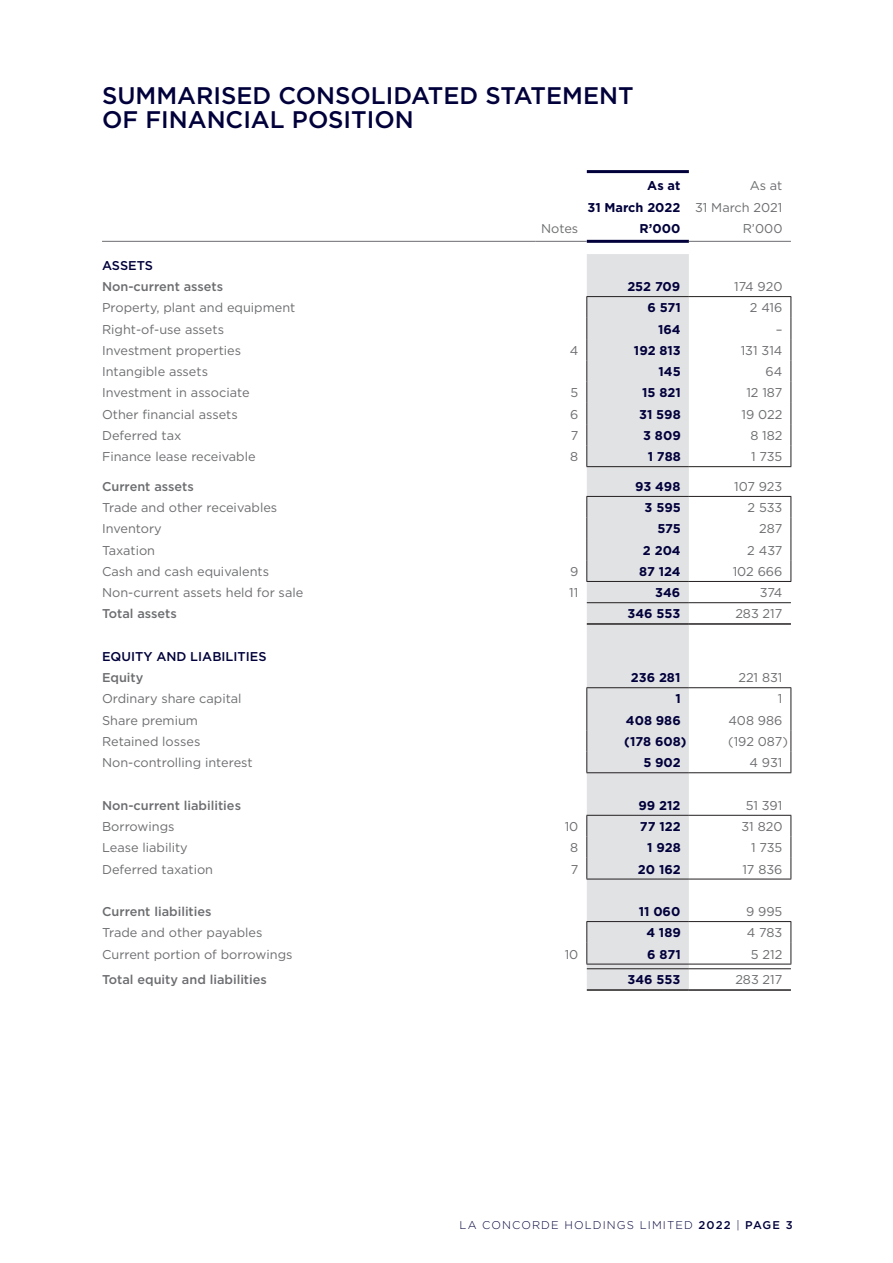
<style>
.page{position:relative;width:893px;height:1263px;background:#fff}
.page>*{position:absolute;margin:0;border:0;box-sizing:border-box;transform-origin:0 0}
.t1{font:500 24px/24px "Gotham";color:#01003b}
.t2{font:12.75px/21.3px "Gotham";color:#6c6d70;text-align:right}
.t3{font:700 12.75px "Gotham";color:#01003b}
.t4{font:500 12.75px "Gotham";color:#6c6d70}
.t5{font:500 12.75px "Gotham";color:#01003b}
.t6{font:300 11.25px "Gotham";letter-spacing:.1em;color:#01003b}
.s1{font-weight:700;color:#01003b}
.s2{font-weight:500}
</style>
<div class="page">
<div style="left:587px;top:254px;width:102px;height:735px;background:#e1e2e4"></div>
<hr style="left:587px;top:240px;width:102px;height:3px;background:#01003b">
<hr style="left:102px;top:241px;width:434px;height:1px;background:#6c6d70">
<hr style="left:536px;top:241px;width:51px;height:1px;background:#6c6d70">
<hr style="left:689px;top:241px;width:102px;height:1px;background:#6c6d70">
<hr style="left:586px;top:296px;width:103px;height:1px;background:#231f20">
<hr style="left:689px;top:296px;width:102px;height:1px;background:#231f20">
<svg style="left:586px;top:297px;width:1px;height:169px"></svg>
<svg style="left:790px;top:297px;width:1px;height:169px"></svg>
<hr style="left:586px;top:466px;width:103px;height:1px;background:#231f20">
<hr style="left:689px;top:466px;width:102px;height:1px;background:#231f20">
<hr style="left:586px;top:496px;width:103px;height:1px;background:#231f20">
<hr style="left:689px;top:496px;width:102px;height:1px;background:#231f20">
<svg style="left:586px;top:497px;width:1px;height:84px"></svg>
<svg style="left:790px;top:497px;width:1px;height:84px"></svg>
<hr style="left:586px;top:581px;width:103px;height:1px;background:#231f20">
<hr style="left:689px;top:581px;width:102px;height:1px;background:#231f20">
<hr style="left:586px;top:687px;width:103px;height:1px;background:#231f20">
<hr style="left:689px;top:687px;width:102px;height:1px;background:#231f20">
<svg style="left:586px;top:688px;width:1px;height:84px"></svg>
<svg style="left:790px;top:688px;width:1px;height:84px"></svg>
<hr style="left:586px;top:772px;width:103px;height:1px;background:#231f20">
<hr style="left:689px;top:772px;width:102px;height:1px;background:#231f20">
<hr style="left:586px;top:815px;width:103px;height:1px;background:#231f20">
<hr style="left:689px;top:815px;width:102px;height:1px;background:#231f20">
<svg style="left:586px;top:816px;width:1px;height:63px"></svg>
<svg style="left:790px;top:816px;width:1px;height:63px"></svg>
<hr style="left:586px;top:879px;width:103px;height:1px;background:#231f20">
<hr style="left:689px;top:879px;width:102px;height:1px;background:#231f20">
<hr style="left:586px;top:921px;width:103px;height:1px;background:#231f20">
<hr style="left:689px;top:921px;width:102px;height:1px;background:#231f20">
<svg style="left:586px;top:922px;width:1px;height:42px"></svg>
<svg style="left:790px;top:922px;width:1px;height:42px"></svg>
<hr style="left:586px;top:964px;width:103px;height:1px;background:#231f20">
<hr style="left:689px;top:964px;width:102px;height:1px;background:#231f20">
<hr style="left:587px;top:623px;width:102px;height:2px;background:#231f20">
<hr style="left:689px;top:623px;width:102px;height:2px;background:#231f20">
<hr style="left:587px;top:989px;width:102px;height:2px;background:#231f20">
<hr style="left:689px;top:989px;width:102px;height:2px;background:#231f20">
<hr style="left:587px;top:602px;width:102px;height:1px;background:#231f20">
<hr style="left:689px;top:602px;width:102px;height:1px;background:#231f20">
<hr style="left:587px;top:968px;width:102px;height:1px;background:#231f20">
<hr style="left:689px;top:968px;width:102px;height:1px;background:#231f20">
<hr style="left:587px;top:170px;width:102px;height:3px;background:#01003b">
<h1 class="t1" style="left:102px;top:83px;width:533px">SUMMARISED CONSOLIDATED STATEMENT<br>OF FINANCIAL POSITION</h1>
<p class="t2" style="left:587px;top:175px;width:196px">As at<br><span class="s1">31 March 2022</span> 31 March 2021</p>
<p class="t3" style="left:647px;top:177px;width:35px">As at</p>
<p class="t2" style="left:541px;top:217px;width:39px">Notes</p>
<p class="t3" style="left:640px;top:220px;width:42px">R’000</p>
<p class="t2" style="left:743px;top:217px;width:41px">R’000</p>
<p class="t5" style="left:102px;top:257px;width:52px">ASSETS</p>
<p class="t4" style="left:102px;top:278px;width:123px">Non-current assets</p>
<p class="t3" style="left:627px;top:278px;width:55px">252 709</p>
<p class="t2" style="left:734px;top:276px;width:50px">174 920</p>
<p class="t2" style="left:102px;top:297px;width:195px">Property, plant and equipment</p>
<p class="t3" style="left:647px;top:299px;width:35px">6 571</p>
<p class="t2" style="left:750px;top:297px;width:34px">2 416</p>
<p class="t2" style="left:102px;top:318px;width:123px">Right-of-use assets</p>
<p class="t3" style="left:658px;top:321px;width:24px">164</p>
<p class="t2" style="left:776px;top:318px;width:8px">–</p>
<p class="t2" style="left:102px;top:339px;width:141px">Investment properties</p>
<p class="t2" style="left:570px;top:339px;width:10px">4</p>
<p class="t3" style="left:634px;top:342px;width:48px">192 813</p>
<p class="t2" style="left:741px;top:339px;width:43px">131 314</p>
<p class="t2" style="left:102px;top:361px;width:107px">Intangible assets</p>
<p class="t3" style="left:659px;top:363px;width:24px">145</p>
<p class="t2" style="left:766px;top:361px;width:18px">64</p>
<p class="t2" style="left:102px;top:382px;width:149px">Investment in associate</p>
<p class="t2" style="left:570px;top:382px;width:9px">5</p>
<p class="t3" style="left:642px;top:384px;width:40px">15 821</p>
<p class="t2" style="left:746px;top:382px;width:38px">12 187</p>
<p class="t2" style="left:102px;top:403px;width:137px">Other financial assets</p>
<p class="t2" style="left:570px;top:403px;width:10px">6</p>
<p class="t3" style="left:639px;top:406px;width:43px">31 598</p>
<p class="t2" style="left:741px;top:403px;width:42px">19 022</p>
<p class="t2" style="left:102px;top:424px;width:81px">Deferred tax</p>
<p class="t2" style="left:571px;top:424px;width:9px">7</p>
<p class="t3" style="left:643px;top:427px;width:39px">3 809</p>
<p class="t2" style="left:750px;top:424px;width:34px">8 182</p>
<p class="t2" style="left:102px;top:446px;width:155px">Finance lease receivable</p>
<p class="t2" style="left:570px;top:446px;width:10px">8</p>
<p class="t3" style="left:648px;top:448px;width:35px">1 788</p>
<p class="t2" style="left:751px;top:446px;width:33px">1 735</p>
<p class="t4" style="left:102px;top:478px;width:93px">Current assets</p>
<p class="t3" style="left:635px;top:478px;width:47px">93 498</p>
<p class="t2" style="left:734px;top:475px;width:50px">107 923</p>
<p class="t2" style="left:102px;top:497px;width:177px">Trade and other receivables</p>
<p class="t3" style="left:645px;top:499px;width:38px">3 595</p>
<p class="t2" style="left:748px;top:497px;width:36px">2 533</p>
<p class="t2" style="left:102px;top:518px;width:61px">Inventory</p>
<p class="t3" style="left:657px;top:520px;width:25px">575</p>
<p class="t2" style="left:759px;top:518px;width:25px">287</p>
<p class="t2" style="left:102px;top:539px;width:55px">Taxation</p>
<p class="t3" style="left:643px;top:542px;width:39px">2 204</p>
<p class="t2" style="left:747px;top:539px;width:37px">2 437</p>
<p class="t2" style="left:102px;top:560px;width:169px">Cash and cash equivalents</p>
<p class="t2" style="left:570px;top:560px;width:10px">9</p>
<p class="t3" style="left:639px;top:563px;width:43px">87 124</p>
<p class="t2" style="left:733px;top:560px;width:51px">102 666</p>
<p class="t2" style="left:102px;top:582px;width:203px">Non-current assets held for sale</p>
<p class="t2" style="left:569px;top:582px;width:11px">11</p>
<p class="t3" style="left:655px;top:584px;width:27px">346</p>
<p class="t2" style="left:760px;top:582px;width:24px">374</p>
<p class="t4" style="left:102px;top:605px;width:76px">Total assets</p>
<p class="t3" style="left:627px;top:605px;width:54px">346 553</p>
<p class="t2" style="left:735px;top:603px;width:49px">283 217</p>
<p class="t5" style="left:102px;top:648px;width:166px">EQUITY AND LIABILITIES</p>
<p class="t4" style="left:102px;top:669px;width:43px">Equity</p>
<p class="t3" style="left:631px;top:669px;width:51px">236 281</p>
<p class="t2" style="left:738px;top:667px;width:46px">221 831</p>
<p class="t2" style="left:102px;top:688px;width:141px">Ordinary share capital</p>
<p class="t3" style="left:675px;top:690px;width:7px">1</p>
<p class="t2" style="left:778px;top:688px;width:6px">1</p>
<p class="t2" style="left:102px;top:709px;width:98px">Share premium</p>
<p class="t3" style="left:626px;top:712px;width:56px">408 986</p>
<p class="t2" style="left:728px;top:709px;width:56px">408 986</p>
<p class="t2" style="left:102px;top:730px;width:100px">Retained losses</p>
<p class="t3" style="left:624px;top:733px;width:64px">(178 608)</p>
<p class="t2" style="left:728px;top:730px;width:61px">(192 087)</p>
<p class="t2" style="left:102px;top:752px;width:152px">Non-controlling interest</p>
<p class="t3" style="left:643px;top:754px;width:39px">5 902</p>
<p class="t2" style="left:750px;top:752px;width:34px">4 931</p>
<p class="t4" style="left:102px;top:797px;width:140px">Non-current liabilities</p>
<p class="t3" style="left:638px;top:797px;width:43px">99 212</p>
<p class="t2" style="left:746px;top:794px;width:38px">51 391</p>
<p class="t2" style="left:102px;top:815px;width:74px">Borrowings</p>
<p class="t2" style="left:565px;top:815px;width:15px">10</p>
<p class="t3" style="left:640px;top:818px;width:42px">77 122</p>
<p class="t2" style="left:741px;top:815px;width:42px">31 820</p>
<p class="t2" style="left:102px;top:837px;width:87px">Lease liability</p>
<p class="t2" style="left:570px;top:837px;width:10px">8</p>
<p class="t3" style="left:647px;top:839px;width:35px">1 928</p>
<p class="t2" style="left:751px;top:837px;width:33px">1 735</p>
<p class="t2" style="left:102px;top:858px;width:113px">Deferred taxation</p>
<p class="t2" style="left:571px;top:858px;width:9px">7</p>
<p class="t3" style="left:638px;top:860px;width:44px">20 162</p>
<p class="t2" style="left:742px;top:858px;width:42px">17 836</p>
<p class="t4" style="left:102px;top:903px;width:111px">Current liabilities</p>
<p class="t3" style="left:639px;top:903px;width:43px">11 060</p>
<p class="t2" style="left:746px;top:900px;width:38px">9 995</p>
<p class="t2" style="left:102px;top:922px;width:162px">Trade and other payables</p>
<p class="t3" style="left:646px;top:924px;width:36px">4 189</p>
<p class="t2" style="left:747px;top:922px;width:37px">4 783</p>
<p class="t2" style="left:102px;top:943px;width:192px">Current portion of borrowings</p>
<p class="t2" style="left:565px;top:943px;width:15px">10</p>
<p class="t3" style="left:647px;top:945px;width:35px">6 871</p>
<p class="t2" style="left:751px;top:943px;width:33px">5 212</p>
<p class="t4" style="left:102px;top:972px;width:166px">Total equity and liabilities</p>
<p class="t3" style="left:627px;top:971px;width:54px">346 553</p>
<p class="t2" style="left:735px;top:969px;width:49px">283 217</p>
<p class="t6" style="left:460px;top:1218px;width:334px">LA CONCORDE HOLDINGS LIMITED <span class="s2">2022</span> | <span class="s2">PAGE 3</span></p>
</div>
